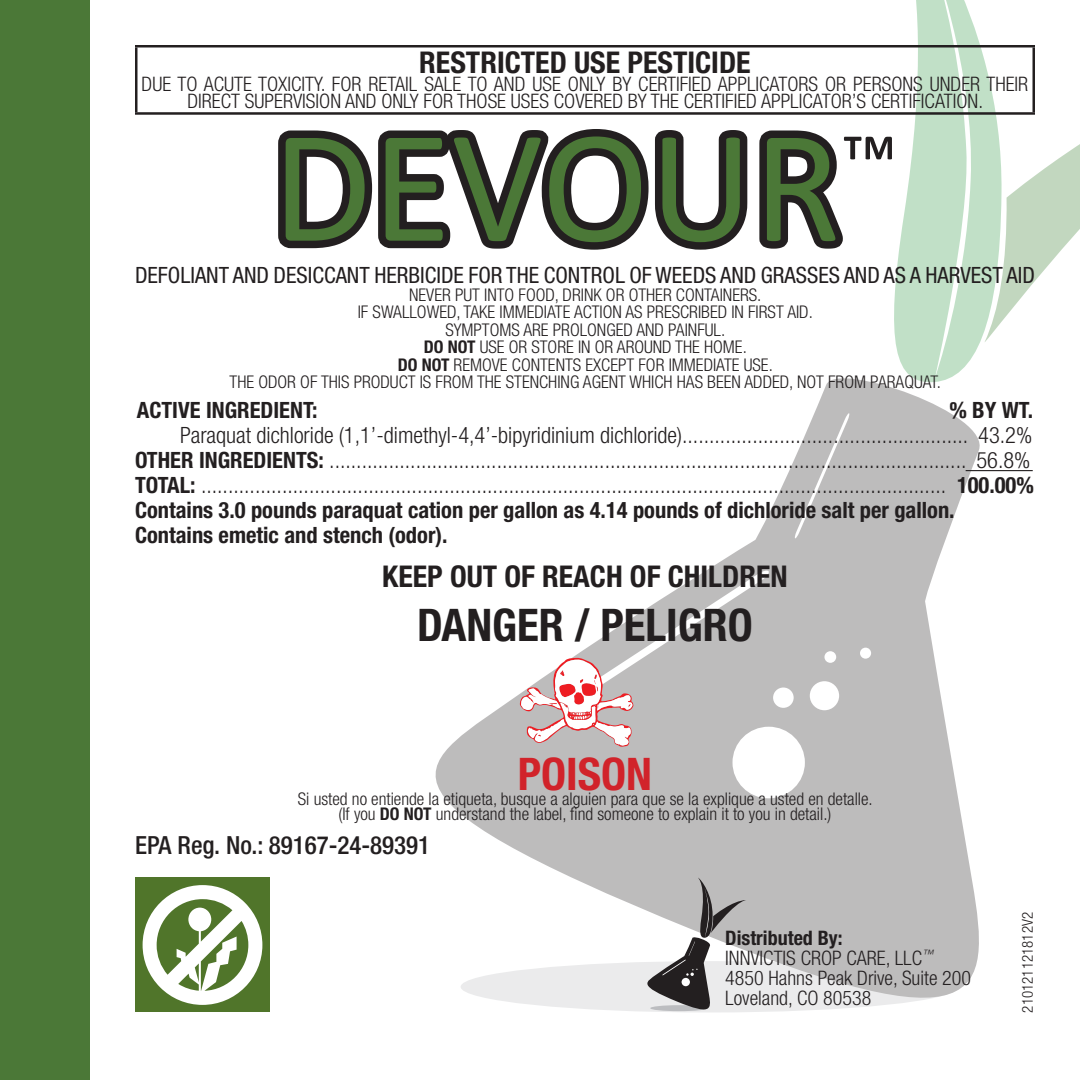
<style>
.page{position:relative;width:1080px;height:1080px;background:#fff}
.page>*{position:absolute;margin:0;border:0;box-sizing:border-box;transform-origin:0 0}
.t1{font:162.5px "Calibri";color:#4b7837}
.t2{font:700 condensed 45px "Helvetica Neue LT Std";color:#231f20}
.t3{font:700 condensed 45px "Helvetica Neue LT Std";color:#d1232a}
.t4{font:700 condensed 30px "Helvetica Neue LT Std";color:#231f20}
.t5{font:500 condensed 25px "Helvetica Neue LT Std";color:#231f20}
.t6{font:300 condensed 22.5px "Helvetica Neue LT Std";color:#231f20}
.t7{font:700 condensed 22.5px "Helvetica Neue LT Std";color:#231f20}
.t8{font:condensed 22.5px "Helvetica Neue LT Std";color:#231f20}
.Paragraph_Style_1{font:300 condensed 20px/17.5px "Helvetica Neue LT Std";color:#231f20;text-align:center}
.t9{font:700 condensed 20px "Helvetica Neue LT Std";color:#231f20}
.t10{font:300 condensed 17.5px "Helvetica Neue LT Std";color:#231f20}
.t11{font:300 condensed 15px "Helvetica Neue LT Std";color:#231f20}
.s1{font-weight:700}
</style>
<div class="page">
<svg style="left:436px;top:378px;width:557px;height:634px"></svg>
<svg style="left:794px;top:413px;width:56px;height:126px;background:#c5c4c4"></svg>
<div style="left:810px;top:681px;width:29px;height:29px;background:#fff;border-radius:50%"></div>
<div style="left:733px;top:727px;width:72px;height:71px;background:#fff;border-radius:50%"></div>
<div style="left:824px;top:651px;width:12px;height:12px;background:#fff;border-radius:50%"></div>
<div style="left:860px;top:648px;width:11px;height:11px;background:#fff;border-radius:50%"></div>
<div style="left:773px;top:688px;width:21px;height:20px;background:#fff;border-radius:50%"></div>
<svg style="left:874px;top:0;width:119px;height:385px"></svg>
<svg style="left:930px;top:0;width:150px;height:378px"></svg>
<div style="left:0;top:0;width:90px;height:1080px;background:#4b7837"></div>
<div style="left:135px;top:878px;width:135px;height:134px;background:#50752a"></div>
<svg style="left:143px;top:885px;width:119px;height:120px"></svg>
<svg style="left:647px;top:878px;width:99px;height:133px"></svg>
<svg style="left:278px;top:129px;width:565px;height:121px"></svg>
<hr style="left:966px;top:470px;width:67px;height:1px;background:#231f20">
<hr style="left:135px;top:45px;width:900px;height:3px;background:#231f20">
<hr style="left:135px;top:47px;width:3px;height:65px;background:#231f20">
<hr style="left:1032px;top:47px;width:3px;height:65px;background:#231f20">
<hr style="left:135px;top:112px;width:900px;height:3px;background:#231f20">
<svg style="left:520px;top:570px;width:250px;height:177px"></svg>
<p class="t4" style="left:419px;top:44px;width:333px">RESTRICTED USE PESTICIDE</p>
<p class="Paragraph_Style_1" style="left:142px;top:75px;width:888px">DUE TO ACUTE TOXICITY. FOR RETAIL SALE TO AND USE ONLY BY CERTIFIED APPLICATORS OR PERSONS UNDER THEIR<br>DIRECT SUPERVISION AND ONLY FOR THOSE USES COVERED BY THE CERTIFIED APPLICATOR’S CERTIFICATION.</p>
<p class="t1" style="left:272px;top:84px;width:627px">DEVOUR<sup>™</sup></p>
<p class="t8" style="left:135px;top:262px;width:901px">DEFOLIANT AND DESICCANT HERBICIDE FOR THE CONTROL OF WEEDS AND GRASSES AND AS A HARVEST AID</p>
<p class="t10" style="left:409px;top:285px;width:354px">NEVER PUT INTO FOOD, DRINK OR OTHER CONTAINERS.</p>
<p class="t10" style="left:358px;top:302px;width:457px">IF SWALLOWED, TAKE IMMEDIATE ACTION AS PRESCRIBED IN FIRST AID.</p>
<p class="t10" style="left:445px;top:320px;width:281px">SYMPTOMS ARE PROLONGED AND PAINFUL.</p>
<p class="t10" style="left:424px;top:337px;width:325px"><span class="s1">DO NOT</span> USE OR STORE IN OR AROUND THE HOME.</p>
<p class="t10" style="left:398px;top:355px;width:377px"><span class="s1">DO NOT</span> REMOVE CONTENTS EXCEPT FOR IMMEDIATE USE.</p>
<p class="t10" style="left:230px;top:372px;width:713px">THE ODOR OF THIS PRODUCT IS FROM THE STENCHING AGENT WHICH HAS BEEN ADDED, NOT FROM PARAQUAT.</p>
<p class="t7" style="left:137px;top:397px;width:182px">ACTIVE INGREDIENT:</p>
<p class="t7" style="left:949px;top:397px;width:85px">% BY WT.</p>
<p class="t6" style="left:180px;top:423px;width:854px">Paraquat dichloride (1,1’-dimethyl-4,4’-bipyridinium dichloride)..................................................... 43.2%</p>
<p class="t6" style="left:135px;top:448px;width:897px"><span class="s1">OTHER INGREDIENTS:</span> ...................................................................................................................... 56.8%</p>
<p class="t6" style="left:135px;top:473px;width:900px"><span class="s1">TOTAL:</span> .......................................................................................................................................... <span class="s1">100.00%</span></p>
<p class="t7" style="left:135px;top:497px;width:821px">Contains 3.0 pounds paraquat cation per gallon as 4.14 pounds of dichloride salt per gallon.</p>
<p class="t7" style="left:135px;top:522px;width:314px">Contains emetic and stench (odor).</p>
<p class="t4" style="left:382px;top:558px;width:407px">KEEP OUT OF REACH OF CHILDREN</p>
<p class="t2" style="left:417px;top:597px;width:337px">DANGER / PELIGRO</p>
<p class="t3" style="left:518px;top:746px;width:136px">POISON</p>
<p class="t10" style="left:298px;top:788px;width:576px">Si usted no entiende la etiqueta, busque a alguien para que se la explique a usted en detalle.</p>
<p class="t10" style="left:339px;top:803px;width:494px">(If you <span class="s1">DO NOT</span> understand the label, find someone to explain it to you in detail.)</p>
<p class="t5" style="left:135px;top:830px;width:297px">EPA Reg. No.: 89167-24-89391</p>
<p class="t9" style="left:725px;top:926px;width:119px">Distributed By:</p>
<p class="Paragraph_Style_1" style="left:725px;top:949px;width:210px">INNVICTIS CROP CARE, LLC<sup>™</sup></p>
<p class="Paragraph_Style_1" style="left:725px;top:969px;width:247px">4850 Hahns Peak Drive, Suite 200</p>
<p class="Paragraph_Style_1" style="left:725px;top:989px;width:148px">Loveland, CO 80538</p>
<p class="t11" style="left:1019px;top:1012px;width:102px;rotate:-90deg">210121121812V2</p>
</div>
